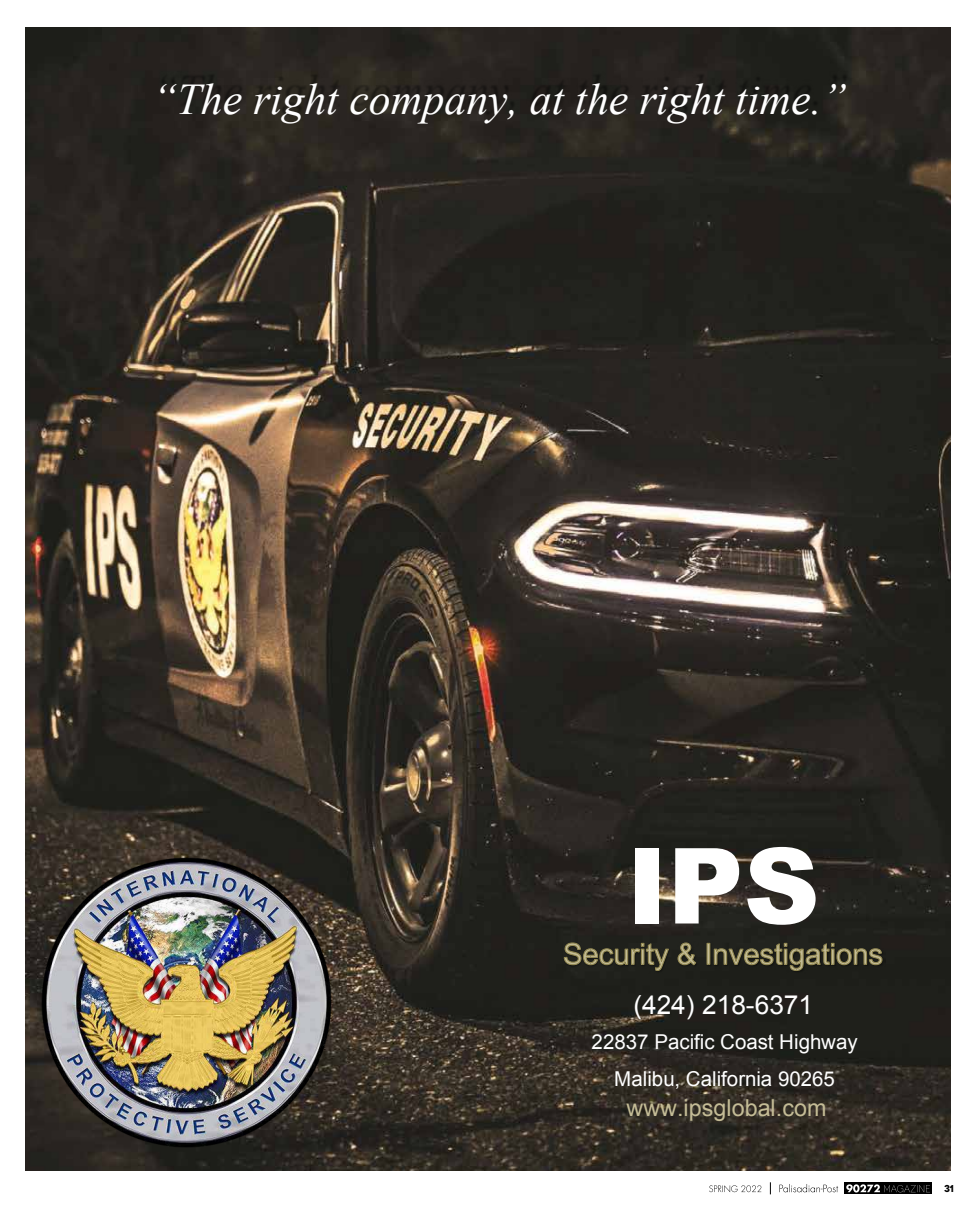
<style>
.page{position:relative;width:979px;height:1215px;background:#fff}
.page>*{position:absolute;margin:0;border:0;box-sizing:border-box;transform-origin:0 0}
.t1{font:900 105.12px "Arial";color:#fff}
.t2{font:italic 43.88px "Times New Roman";color:#fff}
.t3{font:26.25px "Arial";color:#fff}
.t4{font:23.38px "Arial";color:#c4bc96}
.t5{font:20.5px/37px "Arial";color:#fff;text-align:center}
.t6{font:700 10px "Novecento";color:#000}
</style>
<div class="page">
<svg style="left:779px;top:1184px;width:59px;height:8px"></svg>
<svg style="left:770px;top:1182px;width:1px;height:12px"></svg>
<div style="left:844px;top:1182px;width:88px;height:12px;background:#000"></div>
<svg style="left:846px;top:1184px;width:84px;height:9px"></svg>
<svg style="left:709px;top:1185px;width:52px;height:7px"></svg>
<img style="left:26px;top:28px;width:925px;height:1143px">
<img style="left:41px;top:858px;width:290px;height:290px">
<div style="left:562px;top:941px;width:323px;height:33px;background:#1f201b"></div>
<svg style="left:713px;top:942px;width:170px;height:30px;background:#494733"></svg>
<div style="left:706px;top:943px;width:4px;height:22px;border:1px solid #938953"></div>
<svg style="left:677px;top:942px;width:20px;height:24px"></svg>
<svg style="left:563px;top:942px;width:107px;height:30px;background:#484634"></svg>
<img style="left:653px;top:978px;width:64px;height:11px">
<img style="left:564px;top:989px;width:318px;height:41px">
<img style="left:564px;top:1093px;width:325px;height:43px">
<img style="left:159px;top:71px;width:690px;height:2px">
<img style="left:152px;top:73px;width:799px;height:53px">
<img style="left:818px;top:1125px;width:133px;height:17px">
<h2 class="t2" style="left:152px;top:69px;width:695px">“The right company, at the right time.”</h2>
<h1 class="t1" style="left:627px;top:810px;width:194px">IPS</h1>
<p class="t3" style="left:633px;top:987px;width:181px">(424) 218-6371</p>
<p class="t5" style="left:592px;top:1023px;width:267px">22837 Pacific Coast Highway<br>Malibu, California 90265</p>
<p class="t4" style="left:626px;top:1092px;width:201px">www.ipsglobal.com</p>
<p class="t6" style="left:944px;top:1182px;width:11px">31</p>
</div>
